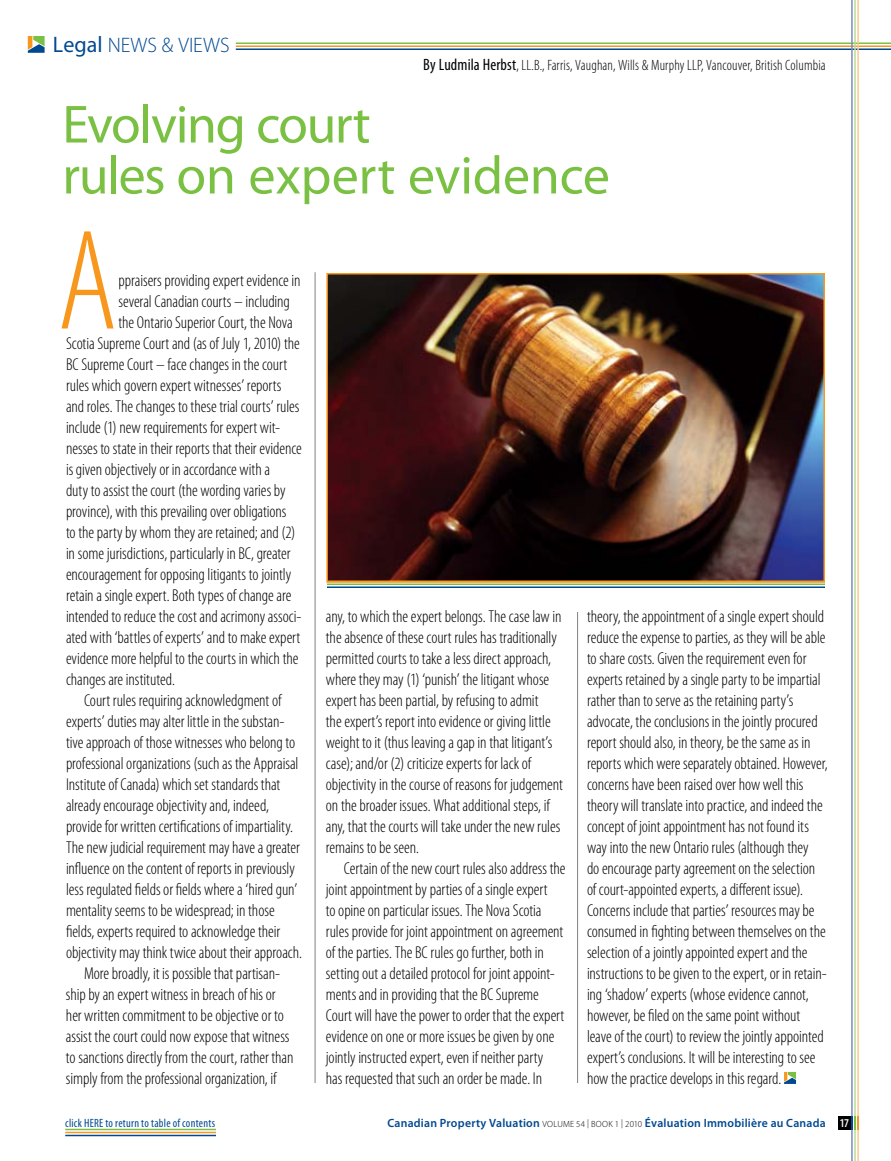
<style>
.page{position:relative;width:891px;height:1161px;background:#fff}
.page>*{position:absolute;margin:0;border:0;box-sizing:border-box;transform-origin:0 0}
.t1{font:300 condensed 144px "Myriad Pro";color:#f8971d}
.t2{font:54px/51px "Myriad Pro";letter-spacing:-.015em;color:#7ac143}
.t3{font:300 21px "Myriad Pro";color:#004990}
.t4{font:300 condensed 17.25px/21px "Myriad Pro";letter-spacing:-.005em;color:#000}
.t5{font:300 condensed 15px "Myriad Pro";letter-spacing:.01em;color:#000}
.t6{font:600 12px "Myriad Pro";letter-spacing:.02em;color:#004990}
.t7{font:condensed 12px "Myriad Pro";letter-spacing:.02em;color:#004990}
.s1{font-weight:400;font-size:22.5px}
.s2{font-weight:400;font-size:16.5px}
.s3{font-weight:300;font-size:9px;color:#000}
.s4{font-stretch:condensed;color:#fff}
</style>
<div class="page">
<div style="left:838px;top:1116px;width:13px;height:14px;background:#000"></div>
<hr style="left:236px;top:45px;width:655px;height:2px;background:#f8971d">
<hr style="left:236px;top:48px;width:655px;height:2px;background:#004990">
<hr style="left:236px;top:42px;width:655px;height:2px;background:#7ac143">
<hr style="left:857px;top:0;width:2px;height:1161px;background:#fdc88a">
<hr style="left:854px;top:0;width:2px;height:1161px;background:#bbdc9b">
<hr style="left:851px;top:0;width:2px;height:1161px;background:#788bbc">
<svg style="left:851px;top:1116px;width:8px;height:14px"></svg>
<svg style="left:28px;top:36px;width:17px;height:17px"></svg>
<hr style="left:315px;top:272px;width:1px;height:811px;background:#808285">
<svg style="left:784px;top:1072px;width:12px;height:12px"></svg>
<img style="left:329px;top:276px;width:493px;height:304px">
<div style="left:326px;top:273px;width:499px;height:310px;border:2px solid #f8971d"></div>
<hr style="left:327px;top:584px;width:498px;height:1px;background:#7ac143">
<hr style="left:327px;top:586px;width:498px;height:2px;background:#004990">
<hr style="left:327px;top:581px;width:498px;height:1px;background:#f8971d">
<hr style="left:577px;top:612px;width:1px;height:471px;background:#808285">
<hr style="left:65px;top:1132px;width:151px;height:1px;background:#f8971d">
<hr style="left:65px;top:1135px;width:151px;height:1px;background:#004990">
<hr style="left:65px;top:1129px;width:151px;height:1px;background:#7ac143">
<p class="t3" style="left:53px;top:33px;width:178px"><span class="s1">Legal</span> NEWS &amp; VI EWS</p>
<p class="t5" style="left:423px;top:56px;width:404px"><span class="s2">By Ludmila Herbst</span>, LL.B., Farris, Vaughan, Wills &amp; Murphy LLP, Vancouver, British Columbia</p>
<h2 class="t2" style="left:62px;top:98px;width:549px">Evolving court<br>rules on expert evidence</h2>
<h1 class="t1" style="left:57px;top:196px;width:62px">A</h1>
<p class="t4" style="left:118px;top:269px;width:184px">ppraisers providing expert evidence in</p>
<p class="t4" style="left:118px;top:290px;width:173px">several Canadian courts – including</p>
<p class="t4" style="left:118px;top:311px;width:176px">the Ontario Superior Court, the Nova</p>
<p class="t4" style="left:66px;top:332px;width:235px">Scotia Supreme Court and (as of July 1, 2010) the</p>
<p class="t4" style="left:66px;top:353px;width:223px">BC Supreme Court – face changes in the court</p>
<p class="t4" style="left:66px;top:374px;width:217px">rules which govern expert witnesses’ reports</p>
<p class="t4" style="left:66px;top:395px;width:235px">and roles. The changes to these trial courts’ rules</p>
<p class="t4" style="left:66px;top:416px;width:216px">include (1) new requirements for expert wit-</p>
<p class="t4" style="left:66px;top:437px;width:237px">nesses to state in their reports that their evidence</p>
<p class="t4" style="left:66px;top:458px;width:206px">is given objectively or in accordance with a</p>
<p class="t4" style="left:66px;top:479px;width:221px">duty to assist the court (the wording varies by</p>
<p class="t4" style="left:66px;top:500px;width:222px">province), with this prevailing over obligations</p>
<p class="t4" style="left:66px;top:521px;width:231px">to the party by whom they are retained; and (2)</p>
<p class="t4" style="left:66px;top:542px;width:226px">in some jurisdictions, particularly in BC, greater</p>
<p class="t4" style="left:66px;top:563px;width:227px">encouragement for opposing litigants to jointly</p>
<p class="t4" style="left:66px;top:584px;width:227px">retain a single expert. Both types of change are</p>
<p class="t4" style="left:66px;top:605px;width:237px">intended to reduce the cost and acrimony associ-</p>
<p class="t4" style="left:66px;top:626px;width:236px">ated with ‘battles of experts’ and to make expert</p>
<p class="t4" style="left:66px;top:647px;width:234px">evidence more helpful to the courts in which the</p>
<p class="t4" style="left:66px;top:668px;width:110px">changes are instituted.</p>
<p class="t4" style="left:84px;top:689px;width:199px">Court rules requiring acknowledgment of</p>
<p class="t4" style="left:66px;top:710px;width:220px">experts’ duties may alter little in the substan-</p>
<p class="t4" style="left:66px;top:731px;width:231px">tive approach of those witnesses who belong to</p>
<p class="t4" style="left:66px;top:752px;width:234px">professional organizations (such as the Appraisal</p>
<p class="t4" style="left:66px;top:773px;width:216px">Institute of Canada) which set standards that</p>
<p class="t4" style="left:66px;top:794px;width:205px">already encourage objectivity and, indeed,</p>
<p class="t4" style="left:66px;top:815px;width:229px">provide for written certifications of impartiality.</p>
<p class="t4" style="left:66px;top:836px;width:235px">The new judicial requirement may have a greater</p>
<p class="t4" style="left:66px;top:857px;width:230px">influence on the content of reports in previously</p>
<p class="t4" style="left:66px;top:878px;width:233px">less regulated fields or fields where a ‘hired gun’</p>
<p class="t4" style="left:66px;top:899px;width:210px">mentality seems to be widespread; in those</p>
<p class="t4" style="left:66px;top:920px;width:216px">fields, experts required to acknowledge their</p>
<p class="t4" style="left:66px;top:941px;width:238px">objectivity may think twice about their approach.</p>
<p class="t4" style="left:84px;top:962px;width:198px">More broadly, it is possible that partisan-</p>
<p class="t4" style="left:66px;top:983px;width:211px">ship by an expert witness in breach of his or</p>
<p class="t4" style="left:66px;top:1004px;width:219px">her written commitment to be objective or to</p>
<p class="t4" style="left:66px;top:1025px;width:225px">assist the court could now expose that witness</p>
<p class="t4" style="left:66px;top:1046px;width:229px">to sanctions directly from the court, rather than</p>
<p class="t4" style="left:66px;top:1067px;width:212px">simply from the professional organization, if</p>
<p class="t7" style="left:65px;top:1115px;width:152px">click here to return to table of contents</p>
<p class="t4" style="left:326px;top:606px;width:239px">any, to which the expert belongs. The case law in the absence of these court rules has traditionally permitted courts to take a less direct approach, where they may (1) ‘punish’ the litigant whose expert has been partial, by refusing to admit<br>the expert’s report into evidence or giving little weight to it (thus leaving a gap in that litigant’s case); and/or (2) criticize experts for lack of objectivity in the course of reasons for judgement on the broader issues. What additional steps, if any, that the courts will take under the new rules remains to be seen.</p>
<p class="t4" style="left:326px;top:858px;width:241px;text-indent:18px">Certain of the new court rules also address the joint appointment by parties of a single expert<br>to opine on particular issues. The Nova Scotia rules provide for joint appointment on agreement of the parties. The BC rules go further, both in setting out a detailed protocol for joint appoint&shy;ments and in providing that the BC Supreme Court will have the power to order that the expert evidence on one or more issues be given by one jointly instructed expert, even if neither party<br>has requested that such an order be made. In</p>
<p class="t4" style="left:587px;top:606px;width:242px">theory, the appointment of a single expert should reduce the expense to parties, as they will be able to share costs. Given the requirement even for experts retained by a single party to be impartial rather than to serve as the retaining party’s advocate, the conclusions in the jointly procured report should also, in theory, be the same as in reports which were separately obtained. However, concerns have been raised over how well this theory will translate into practice, and indeed the concept of joint appointment has not found its way into the new Ontario rules (although they<br>do encourage party agreement on the selection of court-appointed experts, a different issue).<br>Concerns include that parties’ resources may be consumed in fighting between themselves on the selection of a jointly appointed expert and the instructions to be given to the expert, or in retain&shy;ing ‘shadow’ experts (whose evidence cannot, however, be filed on the same point without leave of the court) to review the jointly appointed expert’s conclusions. It will be interesting to see how the practice develops in this regard.</p>
<p class="t6" style="left:387px;top:1115px;width:463px">Canadian Property Valuation <span class="s3">VOLUME 54 | BOOK 1 | 2010</span> Évaluation Immobilière au Canada <span class="s4">17</span></p>
</div>
